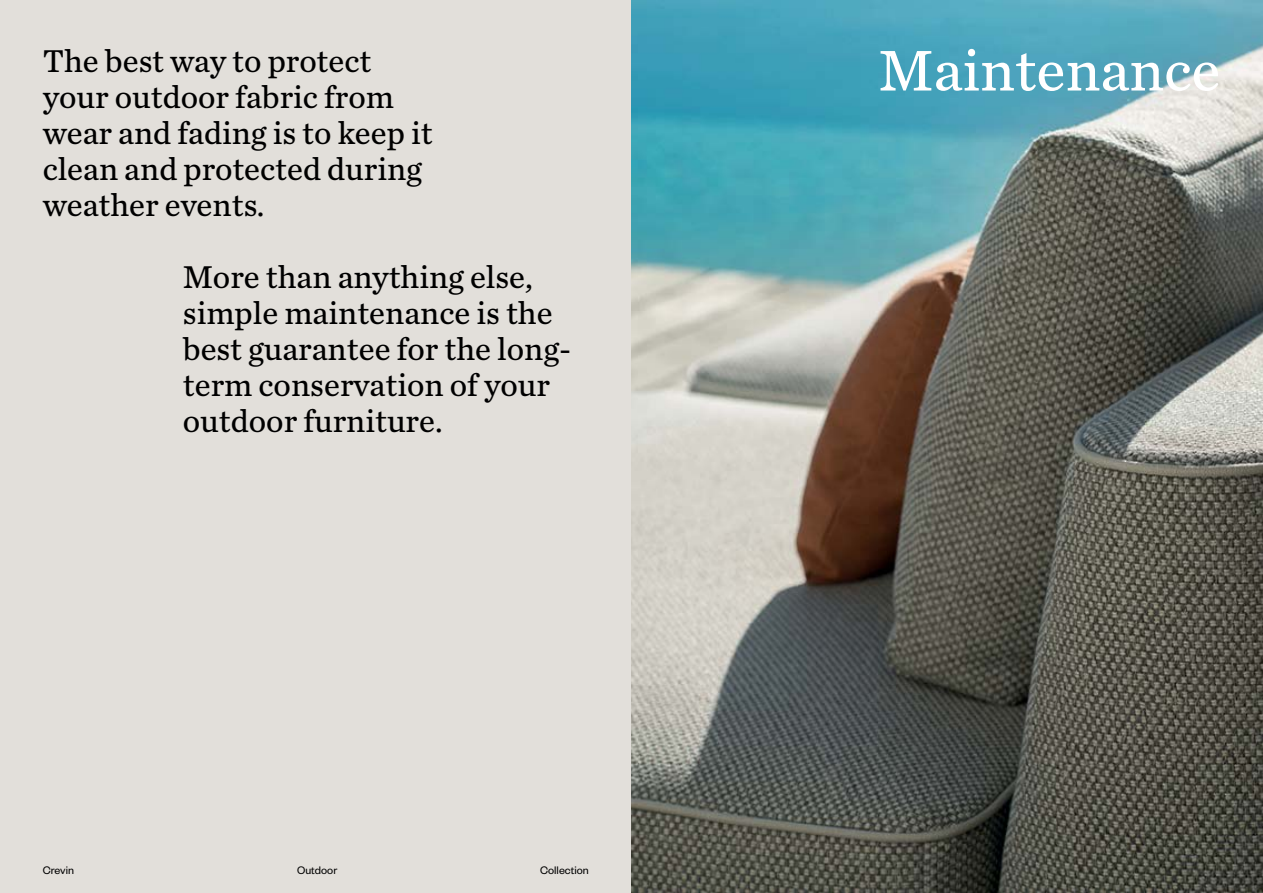
<style>
.page{position:relative;width:1263px;height:893px;background:#fff}
.page>*{position:absolute;margin:0;border:0;box-sizing:border-box;transform-origin:0 0}
.t1{font:60px "Chronicle Text G3";color:#fff}
.t2{font:33px/36px "Chronicle Text G3";color:#000}
.t3{font:12px "Founders Grotesk";color:#000}
</style>
<div class="page">
<div style="left:0;top:0;width:631px;height:893px;background:#e2dfda"></div>
<img style="left:631px;top:0;width:632px;height:893px">
<p class="t2" style="left:43px;top:41px;width:391px">The best way to protect your outdoor fabric from wear and fading is to keep it clean and protected during weather events.</p>
<p class="t2" style="left:183px;top:257px;width:390px">More than anything else, simple maintenance is the best guarantee for the long&shy;term conservation of your outdoor furniture.</p>
<p class="t3" style="left:43px;top:863px;width:33px">Crevin</p>
<p class="t3" style="left:297px;top:863px;width:42px">Outdoor</p>
<p class="t3" style="left:540px;top:863px;width:50px">Collection</p>
<h1 class="t1" style="left:878px;top:25px;width:344px">Maintenance</h1>
</div>
